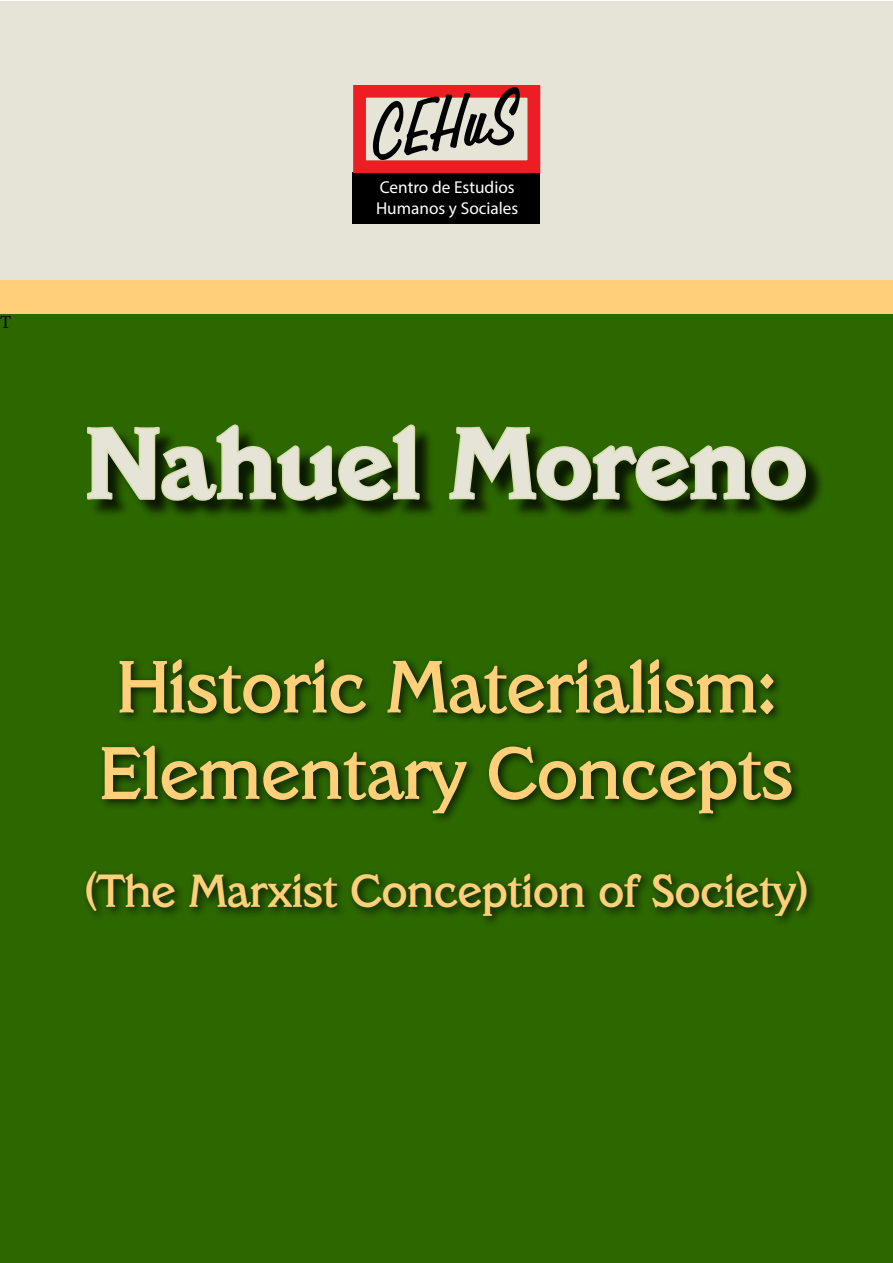
<style>
.page{position:relative;width:893px;height:1263px;background:#fff}
.page>*{position:absolute;margin:0;border:0;box-sizing:border-box;transform-origin:0 0}
.t1{font:700 99px "Veracruz";color:#e5e4d7}
.t2{font:italic 76.5px "Cg Trophy";color:#000}
.t3{font:500 72px/86.4px "Veracruz";color:#ffcf79}
.t4{font:500 45px "Veracruz";color:#ffcf79}
.t5{font:18px "Minion Pro";color:#000}
.t6{font:17.25px/20.7px "Myriad Pro";color:#fff}
</style>
<div class="page">
<div style="left:0;top:1px;width:893px;height:285px;background:#e5e4d7"></div>
<div style="left:353px;top:172px;width:187px;height:52px;background:#000"></div>
<div style="left:353px;top:85px;width:187px;height:88px;border:13px solid #ed1d24"></div>
<svg style="left:371px;top:85px;width:150px;height:77px"></svg>
<div style="left:0;top:281px;width:893px;height:38px;background:#ffcf79"></div>
<div style="left:0;top:315px;width:893px;height:948px;background:#2c6700"></div>
<div style="left:90px;top:427px;width:735px;height:92px;background:#000;opacity:.75"></div>
<svg style="left:87px;top:424px;width:333px;height:78px"></svg>
<svg style="left:448px;top:426px;width:359px;height:76px"></svg>
<div style="left:82px;top:655px;width:735px;height:273px;background:#000;opacity:.75"></div>
<p class="t5" style="left:0;top:310px;width:13px">T</p>
<p class="t2" style="left:362px;top:92px;width:150px;rotate:-7deg">CEHuS</p>
<p class="t6" style="left:376px;top:177px;width:144px">Centro de Estudios<br>Humanos y Sociales</p>
<h1 class="t1" style="left:86px;top:404px;width:722px">Nahuel Moreno</h1>
<p class="t3" style="left:100px;top:643px;width:695px">Historic Materialism:<br>Elementary Concepts</p>
<p class="t4" style="left:85px;top:863px;width:724px">(The Marxist Conception of Society)</p>
</div>
